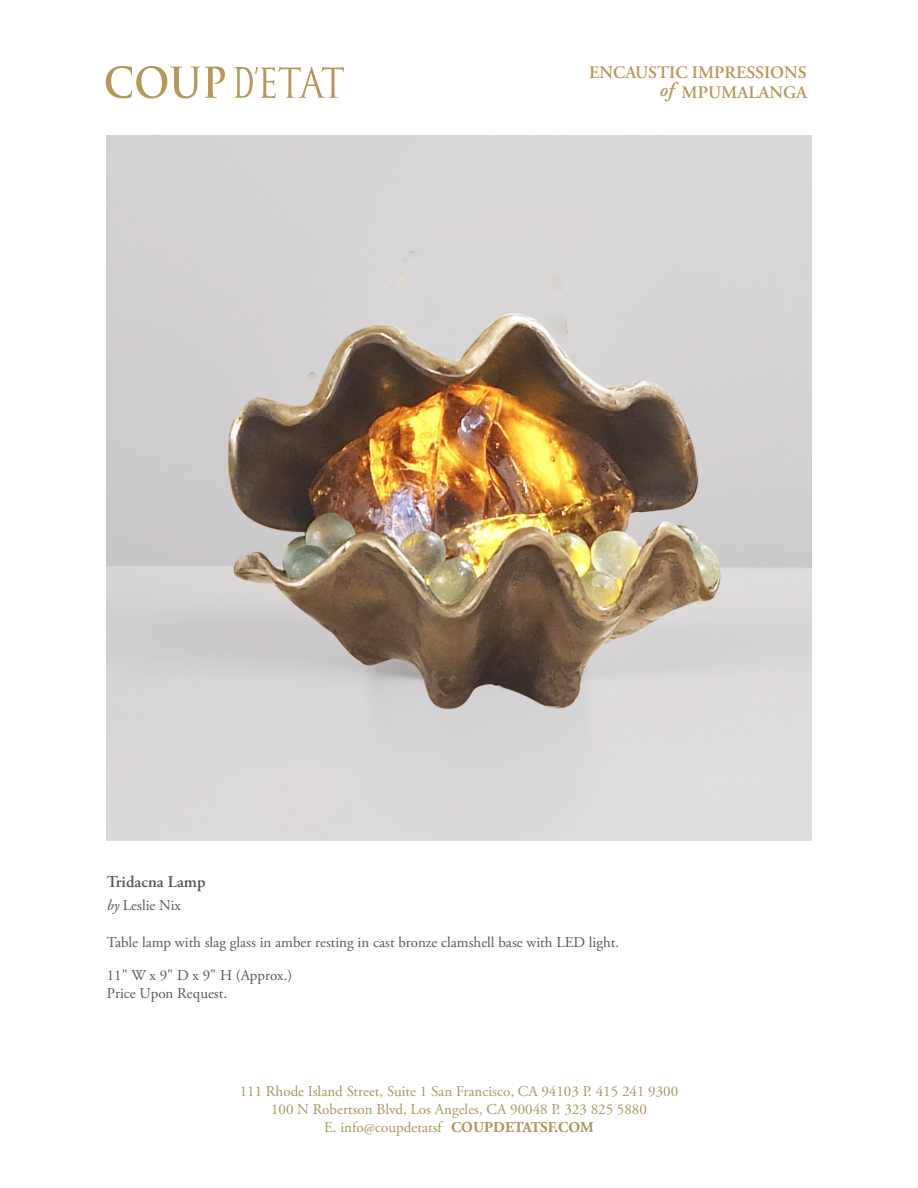
<style>
.page{position:relative;width:918px;height:1188px;background:#fff}
.page>*{position:absolute;margin:0;border:0;box-sizing:border-box;transform-origin:0 0}
.t1{font:600 17.55px/20.5px "Adobe Garamond Pro";color:#b69759;text-align:right}
.t2{font:600 16.5px "Adobe Garamond Pro";color:#59595b}
.t3{font:15px/18px "Adobe Garamond Pro";color:#ac955d;text-align:center}
.t4{font:15px "Adobe Garamond Pro";color:#59595b}
.t5{font:15px "Adobe Garamond Pro";color:#58595b}
.s1{font-style:italic}
.s2{font-style:italic;font-size:19.8px}
.s3{font-weight:700}
</style>
<div class="page">
<svg style="left:106px;top:66px;width:119px;height:32px"></svg>
<svg style="left:235px;top:67px;width:109px;height:31px"></svg>
<img style="left:107px;top:136px;width:704px;height:704px">
<p class="t2" style="left:107px;top:872px;width:100px">Tridacna Lamp</p>
<p class="t4" style="left:107px;top:897px;width:76px"><span class="s1">by</span> Leslie Nix</p>
<p class="t1" style="left:589px;top:62px;width:219px">ENCAUSTIC IMPRESSIONS <span class="s2">of</span> MPUMALANGA</p>
<p class="t4" style="left:107px;top:933px;width:514px">Table lamp with slag glass in amber resting in cast bronze clamshell base with LED light.</p>
<p class="t4" style="left:107px;top:966px;width:187px">11" W x 9" D x 9" H (Approx.)</p>
<p class="t5" style="left:107px;top:984px;width:122px">Price Upon Request.</p>
<p class="t3" style="left:240px;top:1083px;width:440px">111 Rhode Island Street, Suite 1 San Francisco, CA 94103 P. 415 241 9300<br>100 N Robertson Blvd, Los Angeles, CA 90048 P. 323 825 5880<br>E. info@coupdetatsf <span class="s3">COUPDETATSF.COM</span></p>
</div>
